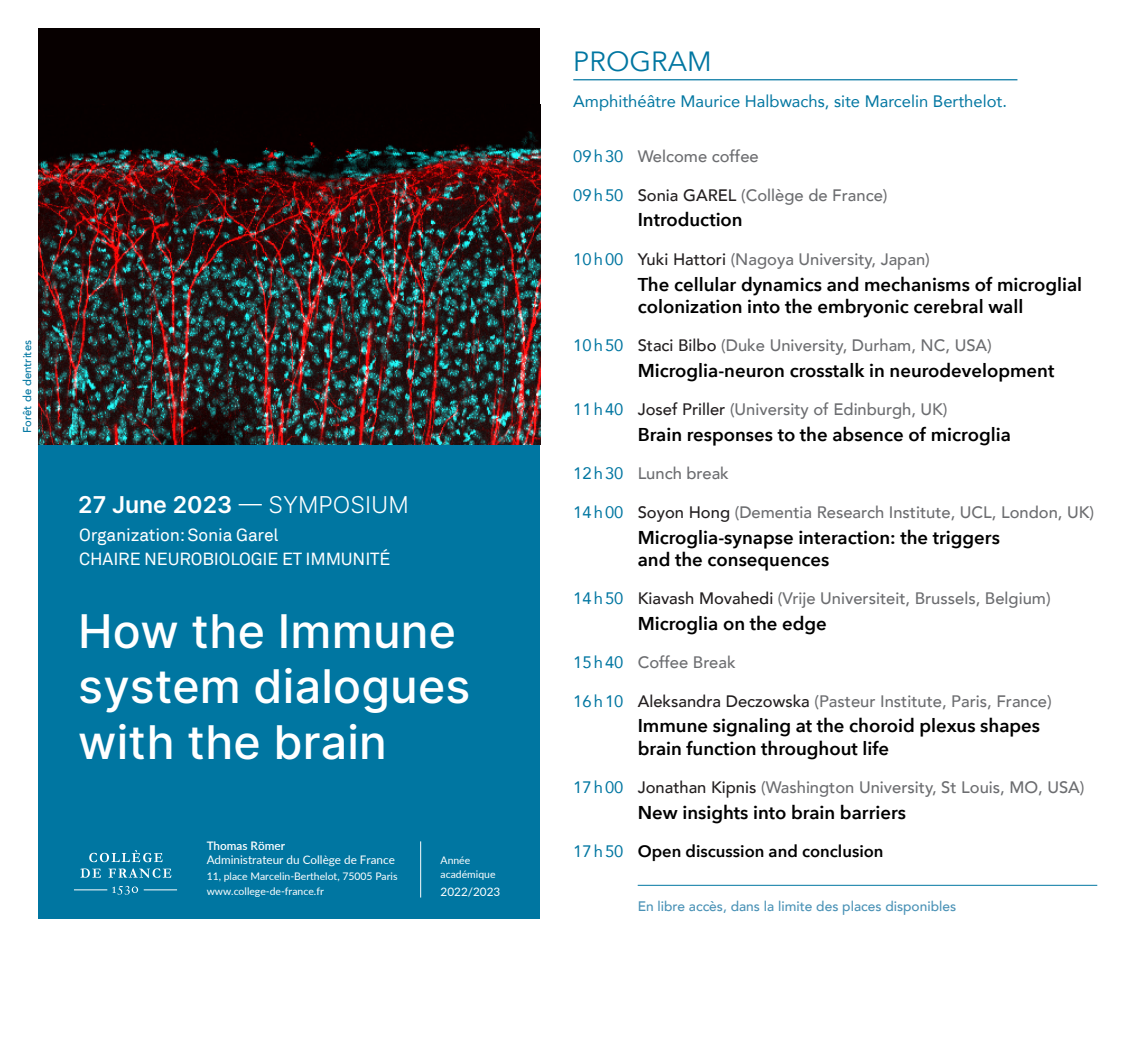
<style>
.page{position:relative;width:1138px;height:1053px;background:#fff}
.page>*{position:absolute;margin:0;border:0;box-sizing:border-box;transform-origin:0 0}
.cadre_nom{font:46.38px/55.8px "Inter";letter-spacing:.005em;color:#fff}
.titre_DD{font:27.75px "Avenir Next";color:#0076a1}
.cadre_nom-2{font:23.12px "Inter";color:#fff}
.titre_DD-2{font:600 18.5px/22.2px "Avenir Next";color:#000}
.cadre_nom-3{font:17.5px "Akkurat";letter-spacing:-.01em;color:#fff}
.heure{font:16.62px "Avenir";color:#0076a1}
.intervenant_D{font:500 16.5px "Avenir";color:#6c6d70}
.heure-2{font:16.5px "Avenir";letter-spacing:.06em;color:#0076a1}
.intervenant_D-2{font:600 16.5px "Avenir Next";color:#000}
.intervenant_D-3{font:500 13.75px "Avenir";color:#4a92b6}
.t1{font:11.75px "Lato";color:#fff}
.t2{font:600 11.75px "Lato";color:#fff}
.intervenant_D-4{font:500 11.25px "Avenir";color:#0076a1}
.t3{font:10.38px/14.1px "Lato";color:#fff}
.s1{color:#231f20}
</style>
<div class="page">
<div style="left:39px;top:444px;width:501px;height:475px;background:#0076a1"></div>
<div style="left:39px;top:28px;width:501px;height:416px;background:#070000"></div>
<img style="left:39px;top:120px;width:501px;height:324px">
<hr style="left:573px;top:79px;width:444px;height:1px;background:#0076a1">
<hr style="left:637px;top:885px;width:460px;height:1px;background:#0076a1">
<hr style="left:420px;top:841px;width:1px;height:56px;background:#fff">
<svg style="left:112px;top:885px;width:26px;height:9px"></svg>
<svg style="left:89px;top:850px;width:74px;height:12px"></svg>
<hr style="left:144px;top:889px;width:33px;height:1px;background:#fff">
<hr style="left:74px;top:889px;width:33px;height:1px;background:#fff">
<svg style="left:80px;top:868px;width:91px;height:9px"></svg>
<p class="intervenant_D-4" style="left:17px;top:433px;width:94px;rotate:-90deg">Forêt de dentrites</p>
<p class="cadre_nom-2" style="left:78px;top:487px;width:332px">27 June 2023 — SYMPOSIUM</p>
<p class="cadre_nom-3" style="left:79px;top:524px;width:201px">Organization: Sonia Garel</p>
<p class="cadre_nom-3" style="left:79px;top:548px;width:312px">CHAIRE NEUROBIOLOGIE ET IMMUNITÉ</p>
<p class="cadre_nom" style="left:78px;top:601px;width:393px">How the Immune system dialogues with the brain</p>
<p class="t2" style="left:207px;top:836px;width:80px">Thomas Römer</p>
<p class="t1" style="left:207px;top:851px;width:190px">Administrateur du Collège de France</p>
<p class="t3" style="left:207px;top:869px;width:192px">11, place Marcelin-Berthelot, 75005 Paris</p>
<p class="t3" style="left:207px;top:883px;width:119px">www.college-de-france.fr</p>
<p class="t3" style="left:440px;top:852px;width:56px">Année académique</p>
<p class="t1" style="left:440px;top:883px;width:61px">2022/2023</p>
<p class="titre_DD" style="left:573px;top:37px;width:140px">PROGRAM</p>
<p class="heure" style="left:573px;top:88px;width:435px">Amphithéâtre Maurice Halbwachs, site Marcelin Berthelot.</p>
<p class="heure-2" style="left:573px;top:143px;width:52px">09h30</p>
<p class="intervenant_D" style="left:637px;top:142px;width:123px">Welcome coffee</p>
<p class="heure-2" style="left:573px;top:181px;width:52px">09h50</p>
<p class="intervenant_D" style="left:637px;top:180px;width:251px"><span class="s1">Sonia GAREL</span> (Collège de France)</p>
<p class="titre_DD-2" style="left:637px;top:208px;width:106px">Introduction</p>
<p class="heure-2" style="left:573px;top:246px;width:52px">10h00</p>
<p class="intervenant_D" style="left:637px;top:245px;width:293px"><span class="s1">Yuki Hattori</span> (Nagoya University, Japan)</p>
<p class="titre_DD-2" style="left:637px;top:272px;width:446px">The cellular dynamics and mechanisms of microglial colonization into the embryonic cerebral wall</p>
<p class="heure-2" style="left:573px;top:332px;width:52px">10h50</p>
<p class="intervenant_D" style="left:637px;top:331px;width:355px"><span class="s1">Staci Bilbo</span> (Duke University, Durham, NC, USA)</p>
<p class="titre_DD-2" style="left:637px;top:359px;width:418px">Microglia-neuron crosstalk in neurodevelopment</p>
<p class="heure-2" style="left:573px;top:396px;width:52px">11h40</p>
<p class="intervenant_D" style="left:637px;top:395px;width:311px"><span class="s1">Josef Priller</span> (University of Edinburgh, UK)</p>
<p class="titre_DD-2" style="left:637px;top:423px;width:375px">Brain responses to the absence of microglia</p>
<p class="heure-2" style="left:573px;top:460px;width:52px">12h30</p>
<p class="intervenant_D" style="left:637px;top:459px;width:93px">Lunch break</p>
<p class="heure-2" style="left:573px;top:498px;width:52px">14h00</p>
<p class="intervenant_D" style="left:637px;top:497px;width:458px"><span class="s1">Soyon Hong</span> (Dementia Research Institute, UCL, London, UK)</p>
<p class="titre_DD-2" style="left:637px;top:525px;width:364px">Microglia-synapse interaction: the triggers and the consequences</p>
<p class="heure-2" style="left:573px;top:585px;width:52px">14h50</p>
<p class="intervenant_D" style="left:637px;top:584px;width:414px"><span class="s1">Kiavash Movahedi</span> (Vrije Universiteit, Brussels, Belgium)</p>
<p class="titre_DD-2" style="left:637px;top:612px;width:191px">Microglia on the edge</p>
<p class="heure-2" style="left:573px;top:649px;width:52px">15h40</p>
<p class="intervenant_D" style="left:637px;top:648px;width:99px">Coffee Break</p>
<p class="heure-2" style="left:573px;top:687px;width:52px">16h10</p>
<p class="intervenant_D" style="left:637px;top:686px;width:415px"><span class="s1">Aleksandra Deczowska</span> (Pasteur Institute, Paris, France)</p>
<p class="titre_DD-2" style="left:637px;top:714px;width:404px">Immune signaling at the choroid plexus shapes brain function throughout life</p>
<p class="heure-2" style="left:573px;top:773px;width:52px">17h00</p>
<p class="intervenant_D" style="left:637px;top:772px;width:448px"><span class="s1">Jonathan Kipnis</span> (Washington University, St Louis, MO, USA)</p>
<p class="titre_DD-2" style="left:637px;top:800px;width:270px">New insights into brain barriers</p>
<p class="heure-2" style="left:573px;top:838px;width:52px">17h50</p>
<p class="intervenant_D-2" style="left:637px;top:837px;width:247px">Open discussion and conclusion</p>
<p class="intervenant_D-3" style="left:637px;top:894px;width:320px">En libre accès, dans la limite des places disponibles</p>
</div>
